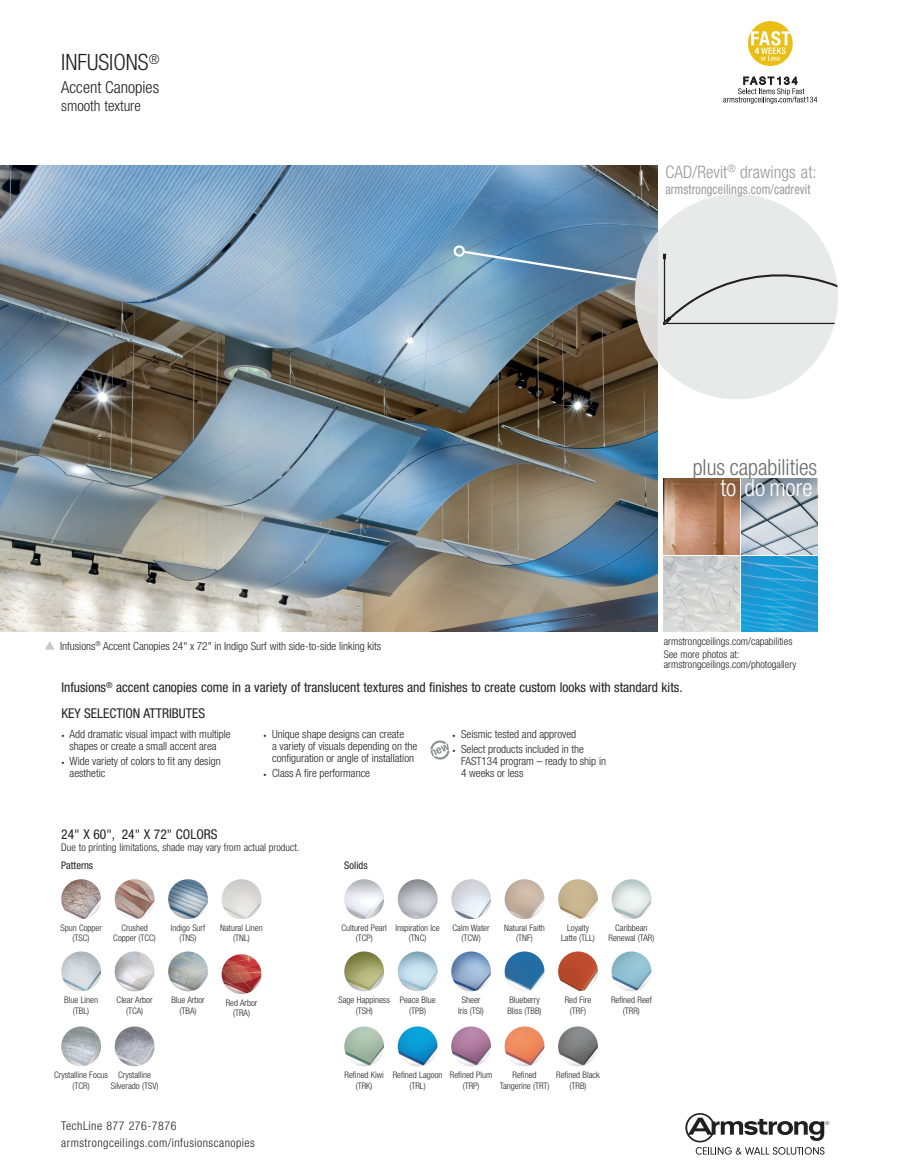
<style>
.page{position:relative;width:905px;height:1175px;background:#fff}
.page>*{position:absolute;margin:0;border:0;box-sizing:border-box;transform-origin:0 0}
.t1{font:300 condensed 23.7px "Helvetica Neue LT Std";color:#fff}
.Product_Title{font:300 condensed 22.5px "Helvetica Neue LT Std";color:#231f20}
.t2{font:300 condensed 22.2px "Helvetica Neue LT Std";color:#6c6d70}
.t3{font:300 condensed 17.25px "Helvetica Neue LT Std";letter-spacing:.005em;color:#99989b}
.Product_Title-2{font:300 condensed 16.5px "Helvetica Neue LT Std";color:#231f20}
.Product_Descriptor{font:300 condensed 15px "Helvetica Neue LT Std";color:#231f20}
.bullet_copy_text{font:condensed 13.5px "Helvetica Neue LT Std";color:#231f20}
.Section_Head{font:condensed 13.5px "Helvetica Neue LT Std";color:#231f20}
.t4{font:condensed 13.5px "Helvetica Neue LT Std";letter-spacing:.01em;color:#99989b;scale:.9 1}
.t5{font:300 condensed 12px/17.1px "Helvetica Neue LT Std";letter-spacing:.04em;color:#231f20}
.Bullet_List{font:300 condensed 11.25px/12px "Helvetica Neue LT Std";color:#231f20}
.photo_caption{font:300 condensed 10.5px "Helvetica Neue LT Std";color:#231f20}
.Section_Head-2{font:300 condensed 10.5px "Helvetica Neue LT Std";color:#231f20}
.PhysicalData_subhead{font:condensed 10.5px "Helvetica Neue LT Std";color:#231f20}
.t6{font:300 condensed 9px/10.5px "Helvetica Neue LT Std";color:#231f20;text-align:center}
.s1{font-size:6px}
</style>
<div class="page">
<svg style="left:685px;top:1113px;width:144px;height:41px"></svg>
<svg style="left:45px;top:641px;width:9px;height:8px"></svg>
<img style="left:0;top:165px;width:657px;height:467px">
<img style="left:741px;top:556px;width:76px;height:76px">
<img style="left:663px;top:556px;width:76px;height:76px">
<svg style="left:741px;top:478px;width:76px;height:76px;background:#abb6c0"></svg>
<svg style="left:663px;top:478px;width:76px;height:76px;background:#b58567"></svg>
<img style="left:61px;top:879px;width:40px;height:40px;border-radius:20px">
<img style="left:115px;top:879px;width:39px;height:40px;border-radius:20px">
<img style="left:344px;top:879px;width:40px;height:40px;border-radius:20px">
<img style="left:398px;top:879px;width:39px;height:40px;border-radius:20px">
<img style="left:451px;top:879px;width:40px;height:40px;border-radius:20px">
<img style="left:504px;top:879px;width:40px;height:40px;border-radius:20px">
<img style="left:558px;top:879px;width:40px;height:40px;border-radius:20px">
<img style="left:611px;top:879px;width:40px;height:40px;border-radius:20px">
<img style="left:611px;top:951px;width:40px;height:40px;border-radius:20px">
<img style="left:344px;top:951px;width:40px;height:40px;border-radius:20px">
<img style="left:344px;top:1026px;width:40px;height:40px;border-radius:20px">
<img style="left:398px;top:951px;width:39px;height:40px;border-radius:20px">
<img style="left:398px;top:1026px;width:39px;height:40px;border-radius:20px">
<img style="left:451px;top:951px;width:40px;height:40px;border-radius:20px">
<img style="left:451px;top:1026px;width:40px;height:40px;border-radius:20px">
<img style="left:504px;top:951px;width:40px;height:40px;border-radius:20px">
<img style="left:558px;top:951px;width:40px;height:40px;border-radius:20px">
<img style="left:504px;top:1026px;width:40px;height:40px;border-radius:20px">
<img style="left:558px;top:1026px;width:40px;height:40px;border-radius:20px">
<img style="left:168px;top:879px;width:40px;height:40px;border-radius:20px">
<img style="left:61px;top:951px;width:40px;height:40px;border-radius:20px">
<img style="left:61px;top:1026px;width:40px;height:40px;border-radius:20px">
<img style="left:222px;top:879px;width:39px;height:40px;border-radius:20px">
<img style="left:222px;top:954px;width:39px;height:40px;border-radius:20px">
<img style="left:115px;top:1026px;width:39px;height:40px;border-radius:20px">
<img style="left:115px;top:951px;width:39px;height:40px;border-radius:20px">
<img style="left:168px;top:951px;width:40px;height:40px;border-radius:20px">
<div style="left:634px;top:194px;width:204px;height:205px;background:linear-gradient(to right,#e1e2e2,#ebeded);border-radius:50%"></div>
<svg style="left:663px;top:254px;width:175px;height:71px;background:#ddd"></svg>
<svg style="left:430px;top:740px;width:19px;height:19px"></svg>
<div style="left:747px;top:21px;width:45px;height:45px;background:#e9be17;border-radius:50%"></div>
<svg style="left:751px;top:31px;width:39px;height:30px"></svg>
<svg style="left:723px;top:77px;width:94px;height:27px"></svg>
<svg style="left:461px;top:249px;width:177px;height:33px;background:#678fae"></svg>
<div style="left:453px;top:245px;width:12px;height:12px;border:2px solid #fff;border-radius:50%"></div>
<p class="Product_Title" style="left:61px;top:49px;width:100px">INFUSIONS<sup>®</sup></p>
<p class="Product_Title-2" style="left:61px;top:77px;width:99px">Accent Canopies</p>
<p class="Product_Descriptor" style="left:61px;top:97px;width:81px">smooth texture</p>
<p class="t3" style="left:665px;top:162px;width:153px">CAD/Revit<sup>®</sup> drawings at:</p>
<p class="t4" style="left:665px;top:181px;width:163px">armstrongceilings.com/cadrevit</p>
<p class="t2" style="left:692px;top:454px;width:126px">plus capabilities</p>
<p class="t1" style="left:720px;top:473px;width:93px">to do more</p>
<p class="photo_caption" style="left:663px;top:635px;width:130px">armstrongceilings.com/capabilities</p>
<p class="photo_caption" style="left:663px;top:648px;width:77px">See more photos at:</p>
<p class="photo_caption" style="left:663px;top:658px;width:134px">armstrongceilings.com/photogallery</p>
<p class="Bullet_List" style="left:60px;top:639px;width:323px">Infusions<sup>®</sup> Accent Canopies 24" x 72" in Indigo Surf with side-to-side linking kits</p>
<p class="bullet_copy_text" style="left:61px;top:679px;width:622px">Infusions<sup>®</sup> accent canopies come in a variety of translucent textures and finishes to create custom looks with standard kits.</p>
<p class="Section_Head" style="left:61px;top:705px;width:145px">KEY SELECTION ATTRIBUTES</p>
<p class="Bullet_List" style="left:61px;top:727px;width:171px;text-align:center"><span class="s1">•</span> Add dramatic visual impact with multiple shapes or create a small accent area</p>
<p class="Bullet_List" style="left:70px;top:754px;width:153px;text-indent:-8px"><span class="s1">•</span> Wide variety of colors to fit any design aesthetic</p>
<p class="Bullet_List" style="left:272px;top:727px;width:147px;text-indent:-9px"><span class="s1">•</span> Unique shape designs can create<br>a variety of visuals depending on the configuration or angle of installation</p>
<p class="Bullet_List" style="left:263px;top:766px;width:108px"><span class="s1">•</span> Class A fire performance</p>
<p class="Section_Head" style="left:61px;top:827px;width:158px">24" X 60", 24" X 72" COLORS</p>
<p class="Section_Head-2" style="left:61px;top:841px;width:240px">Due to printing limitations, shade may vary from actual product.</p>
<p class="PhysicalData_subhead" style="left:61px;top:859px;width:33px">Patterns</p>
<p class="PhysicalData_subhead" style="left:344px;top:859px;width:25px">Solids</p>
<p class="Bullet_List" style="left:452px;top:727px;width:125px"><span class="s1">•</span> Seismic tested and approved</p>
<p class="Bullet_List" style="left:461px;top:742px;width:146px;text-indent:-9px"><span class="s1">•</span> Select products included in the<br>FAST134 program – ready to ship in<br>4 weeks or less</p>
<p class="t6" style="left:60px;top:922px;width:43px">Spun Copper</p>
<p class="t6" style="left:73px;top:932px;width:18px">(TSC)</p>
<p class="t6" style="left:121px;top:922px;width:28px">Crushed</p>
<p class="t6" style="left:113px;top:932px;width:44px">Copper (TCC)</p>
<p class="t6" style="left:171px;top:922px;width:36px">Indigo Surf (TNS)</p>
<p class="t6" style="left:220px;top:922px;width:44px">Natural Linen</p>
<p class="t6" style="left:233px;top:932px;width:18px">(TNL)</p>
<p class="t6" style="left:341px;top:922px;width:47px">Cultured Pearl (TCP)</p>
<p class="t6" style="left:452px;top:922px;width:39px">Calm Water (TCW)</p>
<p class="t6" style="left:561px;top:922px;width:35px">Loyalty<br>Latte (TLL)</p>
<p class="t6" style="left:608px;top:922px;width:47px">Caribbean<br>Renewal (TAR)</p>
<p class="t6" style="left:395px;top:922px;width:46px">Inspiration Ice (TNC)</p>
<p class="t6" style="left:504px;top:922px;width:42px">Natural Faith (TNF)</p>
<p class="t6" style="left:64px;top:994px;width:35px">Blue Linen</p>
<p class="t6" style="left:73px;top:1005px;width:18px">(TBL)</p>
<p class="t6" style="left:117px;top:994px;width:37px">Clear Arbor (TCA)</p>
<p class="t6" style="left:171px;top:994px;width:35px">Blue Arbor (TBA)</p>
<p class="t6" style="left:226px;top:997px;width:33px">Red Arbor (TRA)</p>
<p class="t6" style="left:338px;top:994px;width:53px">Sage Happiness (TSH)</p>
<p class="t6" style="left:399px;top:994px;width:37px">Peace Blue (TPB)</p>
<p class="t6" style="left:458px;top:994px;width:27px">Sheer<br>Iris (TSI)</p>
<p class="t6" style="left:509px;top:994px;width:32px">Blueberry</p>
<p class="t6" style="left:507px;top:1005px;width:36px">Bliss (TBB)</p>
<p class="t6" style="left:564px;top:994px;width:28px">Red Fire (TRF)</p>
<p class="t6" style="left:611px;top:994px;width:42px">Refined Reef (TRR)</p>
<p class="t6" style="left:54px;top:1069px;width:55px">Crystalline Focus (TCR)</p>
<p class="t6" style="left:111px;top:1069px;width:49px">Crystalline<br>Silverado (TSV)</p>
<p class="t6" style="left:344px;top:1069px;width:41px">Refined Kiwi (TRK)</p>
<p class="t6" style="left:393px;top:1069px;width:51px">Refined Lagoon (TRL)</p>
<p class="t6" style="left:450px;top:1069px;width:44px">Refined Plum (TRP)</p>
<p class="t6" style="left:499px;top:1069px;width:51px">Refined<br>Tangerine (TRT)</p>
<p class="t6" style="left:556px;top:1069px;width:45px">Refined Black (TRB)</p>
<p class="t5" style="left:61px;top:1116px;width:195px">TechLine 877 276-7876 armstrongceilings.com/infusionscanopies</p>
</div>
